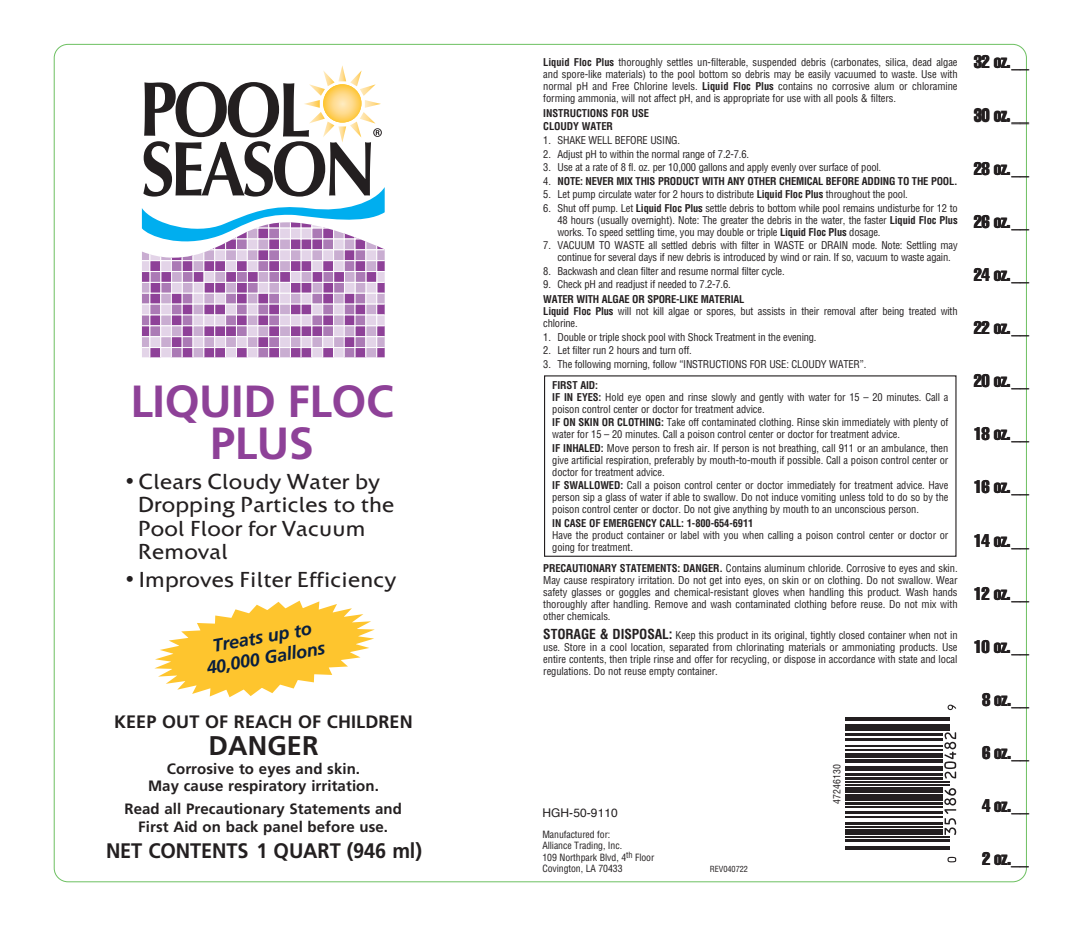
<style>
.page{position:relative;width:1078px;height:944px;background:#fff}
.page>*{position:absolute;margin:0;border:0;box-sizing:border-box;transform-origin:0 0}
.t1{font:700 45px/42px "Frutiger";letter-spacing:-.01em;color:#8e4198;text-align:center}
.t2{font:700 27px "Frutiger";letter-spacing:.005em;color:#231f20}
.t3{font:500 22.5px/23.2px "Colosseum";letter-spacing:.005em;color:#231f20}
.t4{font:700 21px "Frutiger";letter-spacing:-.005em;color:#231f20;scale:.95 1}
.t5{font:extra-condensed 18px "Helvetica";letter-spacing:-.025em;color:#231f20}
.t6{font:700 18px "Frutiger";letter-spacing:.005em;color:#231f20}
.t7{font:italic 700 18px/21px "Frutiger";color:#081e3f;text-align:center}
.t8{font:700 15px/18px "Frutiger";letter-spacing:.005em;color:#231f20;text-align:center}
.t9{font:12px "Helvetica";letter-spacing:.005em;color:#231f20}
.t10{font:condensed 10.5px/12px "Helvetica";letter-spacing:-.015em;color:#231f20;text-align:justify}
.t11{font:700 condensed 10.5px/13.5px "Helvetica";letter-spacing:-.015em;color:#231f20}
.t12{font:condensed 9.75px/11.1px "Helvetica";letter-spacing:-.005em;color:#231f20}
.t13{font:condensed 9.75px "Helvetica";letter-spacing:.02em;color:#231f20}
.t14{font:condensed 8.25px "Helvetica";letter-spacing:-.005em;color:#231f20}
.s1{font-weight:700}
.s2{font-weight:400}
.s3{font-weight:700;font-size:13.5px}
</style>
<div class="page">
<div style="left:544px;top:375px;width:412px;height:182px;border:1px solid #231f20"></div>
<svg style="left:142px;top:65px;width:243px;height:292px"></svg>
<svg style="left:323px;top:84px;width:38px;height:39px"></svg>
<svg style="left:947px;top:856px;width:9px;height:6px"></svg>
<hr style="left:845px;top:848px;width:104px;height:2px;background:#231f20">
<hr style="left:845px;top:846px;width:104px;height:1px;background:#231f20">
<hr style="left:845px;top:838px;width:104px;height:3px;background:#231f20">
<hr style="left:845px;top:836px;width:104px;height:1px;background:#231f20">
<div style="left:845px;top:829px;width:97px;height:5px;background:#231f20"></div>
<hr style="left:845px;top:826px;width:97px;height:1px;background:#231f20">
<hr style="left:845px;top:822px;width:97px;height:2px;background:#231f20">
<hr style="left:845px;top:816px;width:97px;height:1px;background:#231f20">
<hr style="left:845px;top:810px;width:97px;height:3px;background:#231f20">
<hr style="left:845px;top:806px;width:97px;height:2px;background:#231f20">
<hr style="left:845px;top:802px;width:97px;height:3px;background:#231f20">
<div style="left:845px;top:796px;width:97px;height:5px;background:#231f20"></div>
<svg style="left:944px;top:788px;width:12px;height:47px"></svg>
<hr style="left:845px;top:794px;width:97px;height:1px;background:#231f20">
<div style="left:845px;top:787px;width:97px;height:5px;background:#231f20"></div>
<hr style="left:845px;top:784px;width:104px;height:1px;background:#231f20">
<hr style="left:845px;top:781px;width:104px;height:1px;background:#231f20">
<hr style="left:845px;top:777px;width:97px;height:3px;background:#231f20">
<hr style="left:845px;top:772px;width:97px;height:3px;background:#231f20">
<hr style="left:845px;top:766px;width:97px;height:4px;background:#231f20">
<hr style="left:845px;top:761px;width:97px;height:2px;background:#231f20">
<hr style="left:845px;top:759px;width:97px;height:1px;background:#231f20">
<hr style="left:845px;top:753px;width:97px;height:4px;background:#231f20">
<hr style="left:845px;top:749px;width:97px;height:1px;background:#231f20">
<hr style="left:845px;top:745px;width:97px;height:1px;background:#231f20">
<svg style="left:944px;top:732px;width:12px;height:46px"></svg>
<hr style="left:845px;top:737px;width:97px;height:3px;background:#231f20">
<hr style="left:845px;top:733px;width:97px;height:3px;background:#231f20">
<hr style="left:845px;top:726px;width:104px;height:4px;background:#231f20">
<hr style="left:845px;top:723px;width:104px;height:2px;background:#231f20">
<hr style="left:845px;top:719px;width:104px;height:2px;background:#231f20">
<hr style="left:845px;top:716px;width:104px;height:2px;background:#231f20">
<svg style="left:947px;top:704px;width:9px;height:6px"></svg>
<svg style="left:154px;top:600px;width:221px;height:97px"></svg>
<h1 class="t1" style="left:131px;top:380px;width:265px">LIQUID FLOC<br>PLUS</h1>
<h3 class="t3" style="left:138px;top:470px;width:258px;text-indent:-12px">• Clears Cloudy Water by<br>Dropping Particles to the<br>Pool Floor for Vacuum<br>Removal</h3>
<h3 class="t3" style="left:126px;top:568px;width:272px">• Improves Filter Efficiency</h3>
<h3 class="t7" style="left:201px;top:637px;width:122px;rotate:-10deg">Treats up to<br>40,000 Gallons</h3>
<h3 class="t6" style="left:114px;top:711px;width:300px">KEEP OUT OF REACH OF CHILDREN</h3>
<h2 class="t2" style="left:208px;top:729px;width:112px">DANGER</h2>
<h3 class="t8" style="left:148px;top:760px;width:232px;line-height:16.5px">Corrosive to eyes and skin.<br>May cause respiratory irritation.</h3>
<h3 class="t8" style="left:124px;top:799px;width:279px">Read all Precautionary Statements and<br>First Aid on back panel before use.</h3>
<h3 class="t4" style="left:106px;top:838px;width:334px">NET CONTENTS 1 QUART (946 ml)</h3>
<p class="t10" style="left:543px;top:56px;width:416px"><span class="s1">Liquid Floc Plus</span> thoroughly settles un-filterable, suspended debris (carbonates, silica, dead algae and spore-like materials) to the pool bottom so debris may be easily vacuumed to waste. Use with normal pH and Free Chlorine levels. <span class="s1">Liquid Floc Plus</span> contains no corrosive alum or chloramine forming ammonia, will not affect pH, and is appropriate for use with all pools &amp; filters.</p>
<p class="t11" style="left:543px;top:106px;width:107px">INSTRUCTIONS FOR USE<br>CLOUDY WATER</p>
<p class="t10" style="left:543px;top:134px;width:138px">1. SHAKE WELL BEFORE USING.</p>
<p class="t10" style="left:543px;top:148px;width:207px">2. Adjust pH to within the normal range of 7.2-7.6.</p>
<p class="t10" style="left:543px;top:161px;width:339px">3. Use at a rate of 8 fl. oz. per 10,000 gallons and apply evenly over surface of pool.</p>
<p class="t11" style="left:543px;top:174px;width:416px"><span class="s2">4.</span> NOTE: NEVER MIX THIS PRODUCT WITH ANY OTHER CHEMICAL BEFORE ADDING TO THE POOL.</p>
<p class="t10" style="left:543px;top:188px;width:366px">5. Let pump circulate water for 2 hours to distribute <span class="s1">Liquid Floc Plus</span> throughout the pool.</p>
<p class="t10" style="left:557px;top:202px;width:402px;text-indent:-14px">6. Shut off pump. Let <span class="s1">Liquid Floc Plus</span> settle debris to bottom while pool remains undisturbe for 12 to 48 hours (usually overnight). Note: The greater the debris in the water, the faster <span class="s1">Liquid Floc Plus </span>works. To speed settling time, you may double or triple <span class="s1">Liquid Floc Plus</span> dosage.</p>
<p class="t10" style="left:557px;top:239px;width:402px;text-indent:-14px">7. VACUUM TO WASTE all settled debris with filter in WASTE or DRAIN mode. Note: Settling may continue for several days if new debris is introduced by wind or rain. If so, vacuum to waste again.</p>
<p class="t10" style="left:543px;top:265px;width:243px">8. Backwash and clean filter and resume normal filter cycle.</p>
<p class="t10" style="left:543px;top:278px;width:189px">9. Check pH and readjust if needed to 7.2-7.6.</p>
<p class="t10" style="left:543px;top:293px;width:416px;text-align:left"><span class="s1">WATER WITH ALGAE OR SPORE-LIKE MATERIAL<br>Liquid Floc Plus</span> will not kill algae or spores, but assists in their removal after being treated with chlorine.</p>
<p class="t10" style="left:543px;top:331px;width:275px">1. Double or triple shock pool with Shock Treatment in the evening.</p>
<p class="t10" style="left:543px;top:344px;width:150px">2. Let filter run 2 hours and turn off.</p>
<p class="t10" style="left:543px;top:358px;width:325px">3. The following morning, follow “INSTRUCTIONS FOR USE: CLOUDY WATER”.</p>
<p class="t10" style="left:552px;top:379px;width:398px;text-align:left"><span class="s1">FIRST AID:<br>IF IN EYES:</span> Hold eye open and rinse slowly and gently with water for 15 – 20 minutes. Call a poison control center or doctor for treatment advice.</p>
<p class="t10" style="left:552px;top:416px;width:398px"><span class="s1">IF ON SKIN OR CLOTHING:</span> Take off contaminated clothing. Rinse skin immediately with plenty of water for 15 – 20 minutes. Call a poison control center or doctor for treatment advice.</p>
<p class="t10" style="left:552px;top:442px;width:398px"><span class="s1">IF INHALED:</span> Move person to fresh air. If person is not breathing, call 911 or an ambulance, then give artificial respiration, preferably by mouth-to-mouth if possible. Call a poison control center or doctor for treatment advice.</p>
<p class="t10" style="left:552px;top:479px;width:398px"><span class="s1">IF SWALLOWED:</span> Call a poison control center or doctor immediately for treatment advice. Have person sip a glass of water if able to swallow. Do not induce vomiting unless told to do so by the poison control center or doctor. Do not give anything by mouth to an unconscious person.</p>
<p class="t11" style="left:552px;top:516px;width:203px">IN CASE OF EMERGENCY CALL: 1-800-654-6911</p>
<p class="t10" style="left:552px;top:529px;width:398px">Have the product container or label with you when calling a poison control center or doctor or going for treatment.</p>
<p class="t10" style="left:543px;top:562px;width:416px"><span class="s1">PRECAUTIONARY STATEMENTS: DANGER.</span> Contains aluminum chloride. Corrosive to eyes and skin.<br>May cause respiratory irritation. Do not get into eyes, on skin or on clothing. Do not swallow. Wear safety glasses or goggles and chemical-resistant gloves when handling this product. Wash hands thoroughly after handling. Remove and wash contaminated clothing before reuse. Do not mix with other chemicals.</p>
<p class="t10" style="left:543px;top:629px;width:416px"><span class="s3">STORAGE &amp; DISPOSAL:</span> Keep this product in its original, tightly closed container when not in use. Store in a cool location, separated from chlorinating materials or ammoniating products. Use entire contents, then triple rinse and offer for recycling, or dispose in accordance with state and local regulations. Do not reuse empty container.</p>
<p class="t9" style="left:542px;top:803px;width:77px">HGH-50-9110</p>
<p class="t12" style="left:542px;top:829px;width:113px">Manufactured for:<br>Alliance Trading, Inc.<br>109 Northpark Blvd, 4<sup>th</sup> Floor<br>Covington, LA 70433</p>
<p class="t14" style="left:710px;top:863px;width:40px">REV040722</p>
<p class="t13" style="left:831px;top:804px;width:42px;rotate:-90deg">47246130</p>
<h3 class="t5" style="left:973px;top:51px;width:57px">32 oz.__</h3>
<h3 class="t5" style="left:973px;top:104px;width:57px">30 oz.__</h3>
<h3 class="t5" style="left:973px;top:157px;width:57px">28 oz.__</h3>
<h3 class="t5" style="left:973px;top:210px;width:57px">26 oz.__</h3>
<h3 class="t5" style="left:973px;top:263px;width:57px">24 oz.__</h3>
<h3 class="t5" style="left:973px;top:316px;width:57px">22 oz.__</h3>
<h3 class="t5" style="left:973px;top:369px;width:57px">20 oz.__</h3>
<h3 class="t5" style="left:973px;top:422px;width:57px">18 oz.__</h3>
<h3 class="t5" style="left:973px;top:475px;width:57px">16 oz.__</h3>
<h3 class="t5" style="left:973px;top:528px;width:57px">14 oz.__</h3>
<h3 class="t5" style="left:973px;top:582px;width:57px">12 oz.__</h3>
<h3 class="t5" style="left:973px;top:635px;width:57px">10 oz.__</h3>
<h3 class="t5" style="left:982px;top:688px;width:49px">8 oz.__</h3>
<h3 class="t5" style="left:982px;top:741px;width:49px">6 oz.__</h3>
<h3 class="t5" style="left:982px;top:794px;width:49px">4 oz.__</h3>
<h3 class="t5" style="left:982px;top:847px;width:48px">2 oz.__</h3>
</div>
